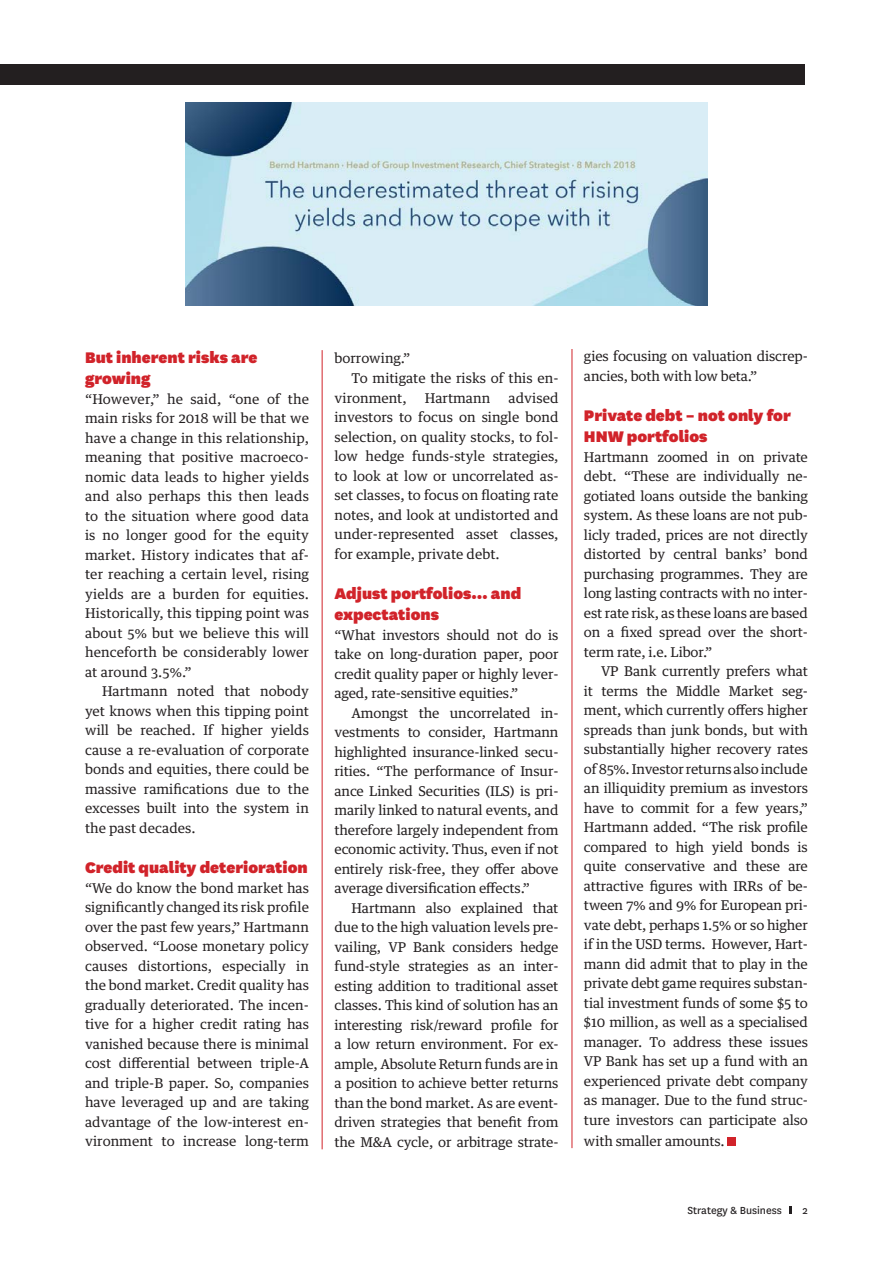
<style>
.page{position:relative;width:893px;height:1263px;background:#fff}
.page>*{position:absolute;margin:0;border:0;box-sizing:border-box;transform-origin:0 0}
.t1{font:900 18px/21px "National";color:#d1232a}
.t2{font:13.5px/19.5px "Guardian Text Egyp";letter-spacing:-.01em;color:#231f20;text-align:justify}
.t3{font:12px "National";color:#231f20}
</style>
<div class="page">
<svg style="left:790px;top:1206px;width:2px;height:8px"></svg>
<div style="left:0;top:64px;width:805px;height:21px;background:#231f20"></div>
<div style="left:728px;top:1137px;width:8px;height:9px;background:#d1232a"></div>
<hr style="left:322px;top:350px;width:1px;height:799px;background:#d1232a">
<hr style="left:572px;top:349px;width:1px;height:799px;background:#d1232a">
<img style="left:186px;top:102px;width:521px;height:203px">
<p class="t1" style="left:85px;top:346px;width:174px">But inherent risks are growing</p>
<p class="t2" style="left:85px;top:388px;width:225px">“However,” he said, “one of the main risks for 2018 will be that we have a change in this relationship, meaning that positive macroeco&shy;nomic data leads to higher yields and also perhaps this then leads to the situation where good data is no longer good for the equity market. History indicates that af&shy;ter reaching a certain level, rising yields are a burden for equities.<br>Historically, this tipping point was about 5% but we believe this will henceforth be considerably lower at around 3.5%.”</p>
<p class="t2" style="left:85px;top:680px;width:225px;text-indent:17px">Hartmann noted that nobody yet knows when this tipping point will be reached. If higher yields cause a re-evaluation of corporate bonds and equities, there could be massive ramifications due to the excesses built into the system in the past decades.</p>
<p class="t1" style="left:85px;top:856px;width:224px">Credit quality deterioration</p>
<p class="t2" style="left:85px;top:877px;width:225px">“We do know the bond market has significantly changed its risk profile over the past few years,” Hartmann observed. “Loose monetary policy causes distortions, especially in the bond market. Credit quality has gradually deteriorated. The incen&shy;tive for a higher credit rating has vanished because there is minimal cost differential between triple-A and triple-B paper. So, companies have leveraged up and are taking advantage of the low-interest en&shy;vironment to increase long-term</p>
<p class="t2" style="left:334px;top:347px;width:77px">borrowing.”</p>
<p class="t2" style="left:334px;top:367px;width:225px;text-indent:17px">To mitigate the risks of this en&shy;vironment,</p>
<p class="t2" style="left:334px;top:387px;width:225px;text-indent:174px">advised investors to focus on single bond selection, on quality stocks, to fol&shy;low hedge funds-style strategies, to look at low or uncorrelated as&shy;set classes, to focus on floating rate notes, and look at undistorted and under-represented asset classes, for example, private debt.</p>
<p class="t1" style="left:334px;top:582px;width:188px">Adjust portfolios… and expectations</p>
<p class="t2" style="left:334px;top:624px;width:225px">“What investors should not do is take on long-duration paper, poor credit quality paper or highly lever&shy;aged, rate-sensitive equities.”</p>
<p class="t2" style="left:334px;top:702px;width:225px;text-indent:17px">Amongst the uncorrelated in&shy;vestments to consider, Hartmann highlighted insurance-linked secu&shy;rities. “The performance of Insur&shy;ance Linked Securities (ILS) is pri&shy;marily linked to natural events, and therefore largely independent from economic activity. Thus, even if not entirely risk-free, they offer above average diversification effects.”</p>
<p class="t2" style="left:334px;top:897px;width:225px;text-indent:17px">Hartmann also explained that due to the high valuation levels pre&shy;vailing, VP Bank considers hedge fund-style strategies as an inter&shy;esting addition to traditional asset classes. This kind of solution has an interesting risk/reward profile for a low return environment. For ex&shy;ample, Absolute Return funds are in a position to achieve better returns than the bond market. As are event&shy;driven strategies that benefit from the M&amp;A cycle, or arbitrage strate-</p>
<p class="t2" style="left:425px;top:387px;width:67px">Hartmann</p>
<p class="t2" style="left:584px;top:345px;width:225px">gies focusing on valuation discrep&shy;ancies, both with low beta.”</p>
<p class="t1" style="left:584px;top:404px;width:208px">Private debt – not only for<br>HNW portfolios</p>
<p class="t2" style="left:584px;top:446px;width:225px">Hartmann zoomed in on private debt. “These are individually ne&shy;gotiated loans outside the banking system. As these loans are not pub&shy;licly traded, prices are not directly distorted by central banks’ bond purchasing programmes. They are long lasting contracts with no inter&shy;est rate risk, as these loans are based on a fixed spread over the short&shy;term rate, i.e. Libor.”</p>
<p class="t2" style="left:584px;top:660px;width:225px;text-indent:17px">VP Bank currently prefers what it terms the Middle Market seg&shy;ment, which currently offers higher spreads than junk bonds, but with substantially higher recovery rates of 85%. Investor returns also include an illiquidity premium as investors have to commit for a few years,” Hartmann added. “The risk profile compared to high yield bonds is quite conservative and these are attractive figures with IRRs of be&shy;tween 7% and 9% for European pri&shy;vate debt, perhaps 1.5% or so higher if in the USD terms. However, Hart&shy;mann did admit that to play in the private debt game requires substan&shy;tial investment funds of some $5 to $10 million, as well as a specialised manager. To address these issues VP Bank has set up a fund with an experienced private debt company as manager. Due to the fund struc&shy;ture investors can participate also</p>
<p class="t2" style="left:584px;top:1130px;width:142px">with smaller amounts.</p>
<p class="t3" style="left:687px;top:1202px;width:96px">Strategy &amp; Business</p>
<p class="t3" style="left:803px;top:1202px;width:7px">2</p>
</div>
